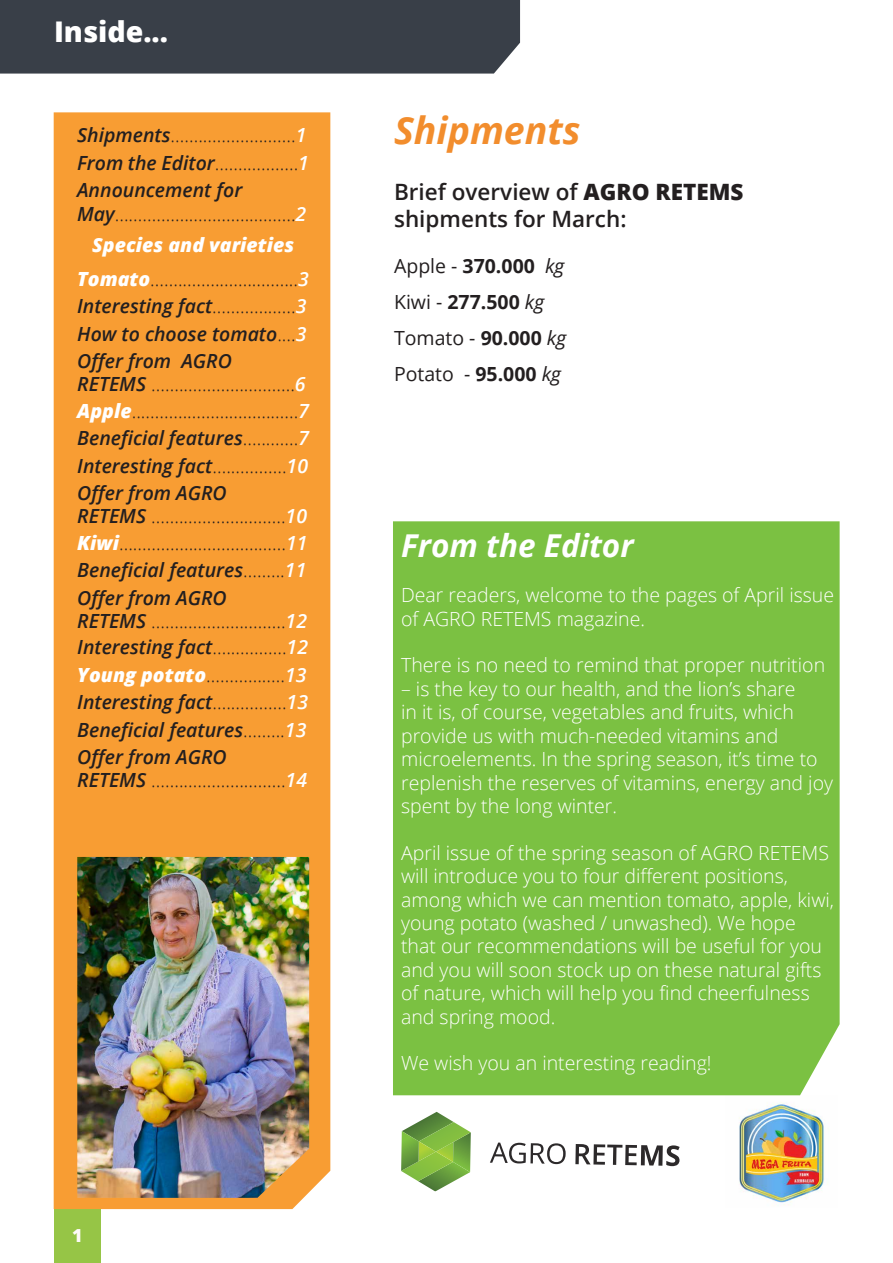
<style>
.page{position:relative;width:893px;height:1263px;background:#fff}
.page>*{position:absolute;margin:0;border:0;box-sizing:border-box;transform-origin:0 0}
.t1{font:italic 700 37.5px "Open Sans";color:#f28d2d}
.t2{font:italic 700 31.5px "Open Sans";color:#fff}
.t3{font:800 28.5px "Open Sans";color:#fff}
.t4{font:600 22.5px/27px "Open Sans";color:#231f20}
.t5{font:300 19.5px/23.4px "Open Sans";color:#fff}
.t6{font:300 19.5px "Open Sans";color:#231f20}
.t7{font:italic 600 19.5px "Open Sans";color:#231f20}
.t8{font:19.5px "Open Sans";color:#231f20}
.t9{font:700 19.5px "Open Sans";color:#231f20}
.t10{font:italic 800 19.5px "Open Sans";color:#fff}
.t11{font:800 18px "Open Sans";color:#fefaf8}
.s1{font-weight:600;font-style:italic}
.s2{font-weight:600;font-style:italic;color:#fff}
.s3{font-weight:800;font-style:italic;color:#fff}
.s4{font-weight:300;font-style:normal}
.s5{color:#fff}
.s6{font-weight:800}
.s7{font-weight:400}
.s8{font-weight:400;font-style:italic}
.s9{font-weight:700}
.s10{font-style:italic}
</style>
<div class="page">
<div style="left:0;top:0;width:520px;height:74px;background:#393f48"></div>
<img style="left:725px;top:1095px;width:99px;height:110px">
<svg style="left:490px;top:1142px;width:190px;height:24px"></svg>
<svg style="left:401px;top:1112px;width:70px;height:79px"></svg>
<div style="left:393px;top:521px;width:447px;height:574px;background:#7bc142"></div>
<div style="left:54px;top:1209px;width:47px;height:54px;background:#96c546"></div>
<div style="left:54px;top:112px;width:276px;height:1097px;background:#f89d33"></div>
<img style="left:77px;top:857px;width:232px;height:341px">
<p class="t3" style="left:54px;top:10px;width:116px">Inside...</p>
<p class="t6" style="left:77px;top:122px;width:231px"><span class="s1">Shipments</span>...........................<span class="s2">1</span></p>
<p class="t6" style="left:77px;top:149px;width:233px"><span class="s1">From the Editor</span>..................<span class="s2">1</span></p>
<p class="t7" style="left:77px;top:177px;width:167px">Announcement for</p>
<p class="t6" style="left:77px;top:200px;width:231px"><span class="s1">May</span>.......................................<span class="s2">2</span></p>
<p class="t10" style="left:92px;top:230px;width:203px">Species and varieties</p>
<p class="t6" style="left:77px;top:265px;width:233px"><span class="s3">Tomato</span>................................<span class="s2">3</span></p>
<p class="t6" style="left:77px;top:293px;width:231px"><span class="s1">Interesting fact</span>..................<span class="s2">3</span></p>
<p class="t7" style="left:77px;top:320px;width:231px">How to choose tomato<span class="s4">....</span><span class="s5">3</span></p>
<p class="t7" style="left:77px;top:347px;width:156px">Offer from AGRO</p>
<p class="t6" style="left:77px;top:371px;width:230px"><span class="s1">RETEMS</span> ...............................<span class="s2">6</span></p>
<p class="t6" style="left:77px;top:397px;width:233px"><span class="s3">Apple</span>....................................<span class="s2">7</span></p>
<p class="t7" style="left:77px;top:425px;width:233px">Beneficial features<span class="s4">............</span><span class="s5">7</span></p>
<p class="t6" style="left:77px;top:452px;width:232px"><span class="s1">Interesting fact</span>................<span class="s2">10</span></p>
<p class="t7" style="left:77px;top:479px;width:151px">Offer from AGRO</p>
<p class="t6" style="left:77px;top:503px;width:231px"><span class="s1">RETEMS</span> .............................<span class="s2">10</span></p>
<p class="t6" style="left:77px;top:529px;width:232px"><span class="s3">Kiwi</span>....................................<span class="s2">11</span></p>
<p class="t7" style="left:77px;top:557px;width:231px">Beneficial features<span class="s4">.........</span><span class="s5">11</span></p>
<p class="t7" style="left:77px;top:584px;width:151px">Offer from AGRO</p>
<p class="t6" style="left:77px;top:607px;width:231px"><span class="s1">RETEMS</span> .............................<span class="s2">12</span></p>
<p class="t6" style="left:77px;top:634px;width:232px"><span class="s1">Interesting fact</span>................<span class="s2">12</span></p>
<p class="t6" style="left:77px;top:661px;width:231px"><span class="s3">Young potato</span>.................<span class="s2">13</span></p>
<p class="t6" style="left:77px;top:689px;width:232px"><span class="s1">Interesting fact</span>................<span class="s2">13</span></p>
<p class="t7" style="left:77px;top:716px;width:231px">Beneficial features<span class="s4">.........</span><span class="s5">13</span></p>
<p class="t7" style="left:77px;top:744px;width:151px">Offer from AGRO</p>
<p class="t6" style="left:77px;top:767px;width:231px"><span class="s1">RETEMS</span> .............................<span class="s2">14</span></p>
<p class="t11" style="left:72px;top:1222px;width:12px">1</p>
<p class="t1" style="left:394px;top:104px;width:188px">Shipments</p>
<p class="t4" style="left:394px;top:177px;width:351px">Brief overview of <span class="s6">AGRO RETEMS </span>shipments for March:</p>
<p class="t9" style="left:394px;top:252px;width:172px"><span class="s7">Apple -</span> 370.000 <span class="s8">kg</span></p>
<p class="t9" style="left:394px;top:288px;width:152px"><span class="s7">Kiwi -</span> 277.500 <span class="s8">kg</span></p>
<p class="t8" style="left:394px;top:324px;width:174px">Tomato - <span class="s9">90.000</span> <span class="s10">kg</span></p>
<p class="t8" style="left:394px;top:360px;width:168px">Potato - <span class="s9">95.000</span> <span class="s10">kg</span></p>
<p class="t2" style="left:401px;top:524px;width:234px">From the Editor</p>
<p class="t5" style="left:401px;top:583px;width:434px">Dear readers, welcome to the pages of April issue of AGRO RETEMS magazine.</p>
<p class="t5" style="left:401px;top:653px;width:426px">There is no need to remind that proper nutrition</p>
<p class="t5" style="left:401px;top:677px;width:433px">– is the key to our health, and the lion’s share<br>in it is, of course, vegetables and fruits, which provide us with much-needed vitamins and microelements. In the spring season, it’s time to replenish the reserves of vitamins, energy and joy spent by the long winter.</p>
<p class="t5" style="left:401px;top:840px;width:434px">April issue of the spring season of AGRO RETEMS will introduce you to four different positions, among which we can mention tomato, apple, kiwi, young potato (washed / unwashed). We hope that our recommendations will be useful for you and you will soon stock up on these natural gifts of nature, which will help you find cheerfulness and spring mood.</p>
<p class="t5" style="left:401px;top:1051px;width:312px">We wish you an interesting reading!</p>
</div>
